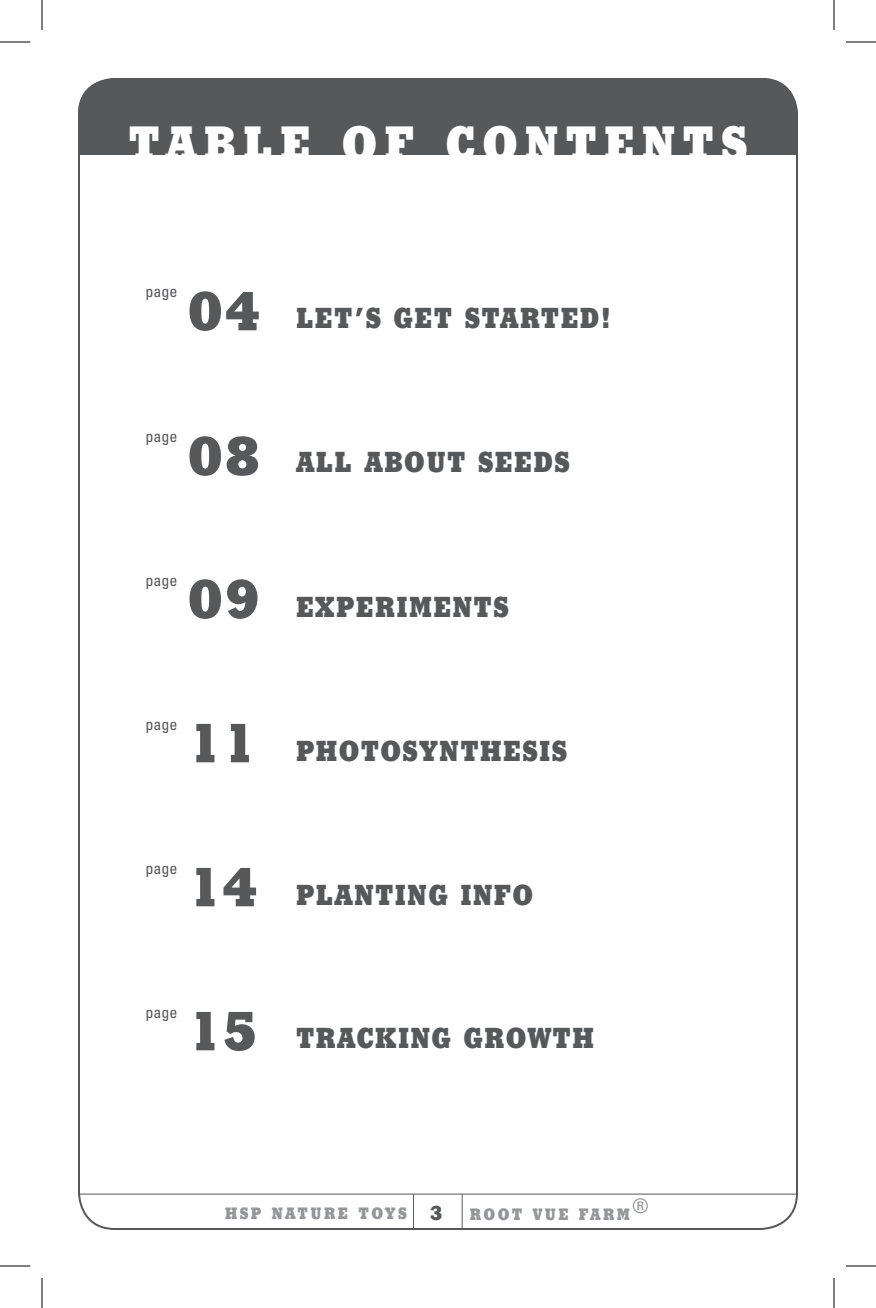
<style>
.page{position:relative;width:876px;height:1308px;background:#fff}
.page>*{position:absolute;margin:0;border:0;box-sizing:border-box;transform-origin:0 0}
.t1{font:800 54px "Stymie BT";letter-spacing:.025em;color:#57585a}
.t2{font:800 48px "Stymie BT";letter-spacing:.15em;color:#fff}
.t3{font:800 28px "Stymie BT";letter-spacing:.05em;color:#57585a}
.t4{font:800 16px "Stymie BT";letter-spacing:.15em;color:#949699}
.t5{font:condensed 16px "Univers";color:#57585a}
.s1{font-size:20px;color:#57585a}
</style>
<div class="page">
<div style="left:78px;top:78px;width:720px;height:108px;background:#57585a;border-radius:36px"></div>
<hr style="left:78px;top:1194px;width:720px;height:1px;background:#57585a">
<hr style="left:413px;top:1194px;width:1px;height:36px;background:#57585a">
<hr style="left:462px;top:1194px;width:1px;height:36px;background:#57585a">
<div style="left:80px;top:155px;width:716px;height:36px;background:#fff"></div>
<hr style="left:0;top:42px;width:30px;height:1px;background:#000">
<hr style="left:846px;top:42px;width:30px;height:1px;background:#000">
<hr style="left:0;top:1266px;width:30px;height:1px;background:#000">
<hr style="left:846px;top:1266px;width:30px;height:1px;background:#000">
<hr style="left:42px;top:0;width:1px;height:30px;background:#000">
<hr style="left:42px;top:1278px;width:1px;height:30px;background:#000">
<hr style="left:834px;top:0;width:1px;height:30px;background:#000">
<hr style="left:834px;top:1278px;width:1px;height:30px;background:#000">
<h2 class="t2" style="left:128px;top:114px;width:621px">TABLE OF CONTENTS</h2>
<p class="t5" style="left:145px;top:281px;width:33px">page</p>
<h1 class="t1" style="left:188px;top:278px;width:73px">04</h1>
<p class="t3" style="left:296px;top:301px;width:317px">LET’S GET STARTED!</p>
<p class="t5" style="left:145px;top:427px;width:33px">page</p>
<h1 class="t1" style="left:188px;top:423px;width:73px">08</h1>
<p class="t3" style="left:296px;top:445px;width:275px">ALL ABOUT SEEDS</p>
<p class="t5" style="left:145px;top:570px;width:33px">page</p>
<h1 class="t1" style="left:188px;top:566px;width:73px">09</h1>
<p class="t3" style="left:296px;top:590px;width:214px">EXPERIMENTS</p>
<p class="t5" style="left:145px;top:714px;width:33px">page</p>
<h1 class="t1" style="left:188px;top:710px;width:71px">11</h1>
<p class="t3" style="left:296px;top:734px;width:273px">PHOTOSYNTHESIS</p>
<p class="t5" style="left:145px;top:858px;width:33px">page</p>
<h1 class="t1" style="left:188px;top:854px;width:71px">14</h1>
<p class="t3" style="left:296px;top:878px;width:239px">PLANTING INFO</p>
<p class="t5" style="left:145px;top:1002px;width:33px">page</p>
<h1 class="t1" style="left:188px;top:998px;width:71px">15</h1>
<p class="t3" style="left:296px;top:1021px;width:299px">TRACKING GROWTH</p>
<p class="t4" style="left:225px;top:1203px;width:219px">HSP NATURE TOYS <span class="s1">3</span></p>
<p class="t4" style="left:470px;top:1204px;width:180px">ROOT VUE FARM<sup>®</sup></p>
</div>
